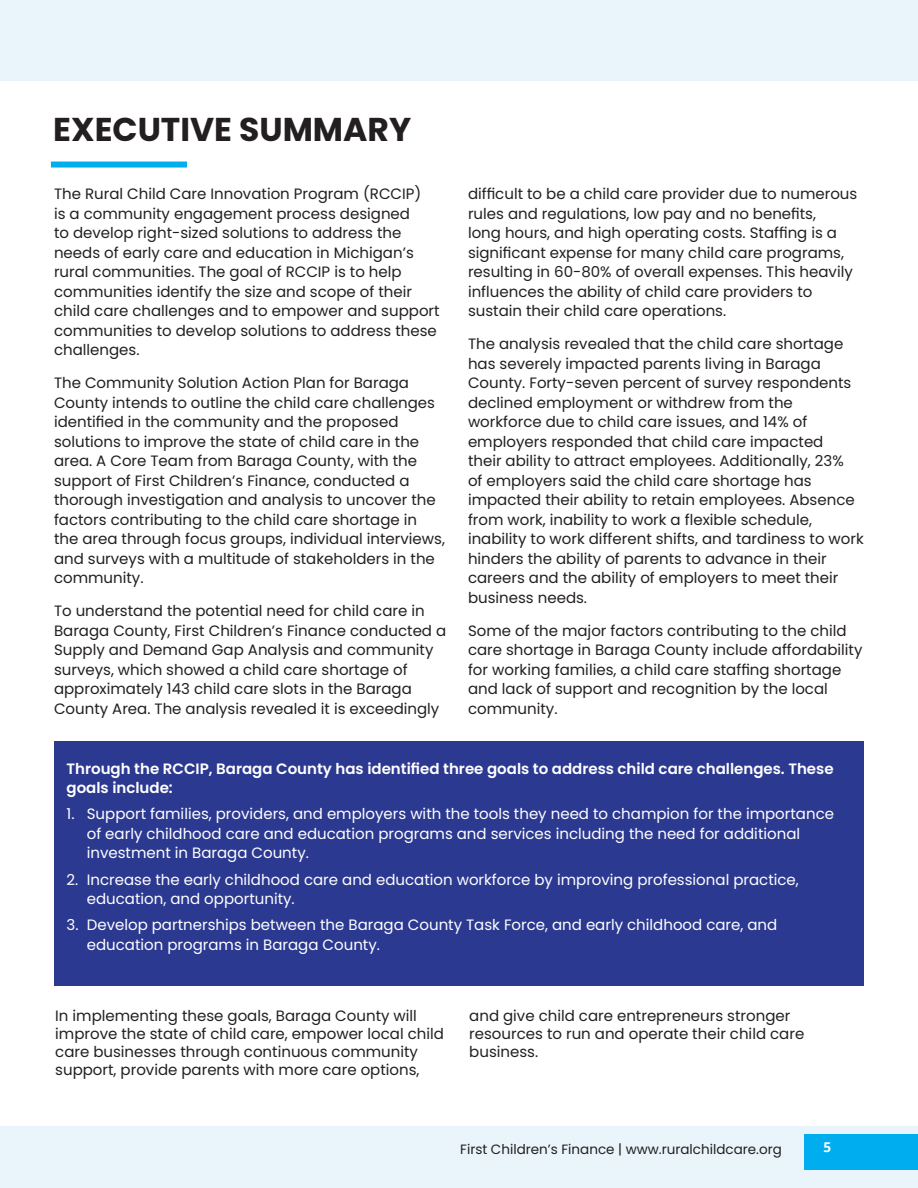
<style>
.page{position:relative;width:918px;height:1188px;background:#fff}
.page>*{position:absolute;margin:0;border:0;box-sizing:border-box;transform-origin:0 0}
.t1{font:700 33px "Poppins";color:#231f20}
.t2{font:15px/19.5px "Poppins";color:#231f20}
.t3{font:15px/19.5px "Poppins";color:#fff}
.t4{font:600 15px/19.5px "Poppins";color:#fff}
.t5{font:13.5px "Poppins";color:#231f20}
.t6{font:700 13.5px "Open Sans";color:#fff}
</style>
<div class="page">
<div style="left:0;top:0;width:918px;height:81px;background:#eaf4fb"></div>
<div style="left:0;top:1126px;width:918px;height:62px;background:#eaf4fb"></div>
<div style="left:804px;top:1134px;width:114px;height:35px;background:#00aeef"></div>
<div style="left:54px;top:741px;width:810px;height:245px;background:#2c3991"></div>
<div style="left:51px;top:162px;width:136px;height:6px;background:#00aeef"></div>
<p class="t1" style="left:53px;top:110px;width:360px">EXECUTIVE SUMMARY</p>
<p class="t2" style="left:54px;top:185px;width:387px">The Rural Child Care Innovation Program (RCCIP)<br>is a community engagement process designed<br>to develop right-sized solutions to address the needs of early care and education in Michigan’s rural communities. The goal of RCCIP is to help communities identify the size and scope of their child care challenges and to empower and support communities to develop solutions to address these challenges.</p>
<p class="t2" style="left:54px;top:374px;width:393px">The Community Solution Action Plan for Baraga County intends to outline the child care challenges identified in the community and the proposed solutions to improve the state of child care in the area. A Core Team from Baraga County, with the support of First Children’s Finance, conducted a thorough investigation and analysis to uncover the factors contributing to the child care shortage in the area through focus groups, individual interviews, and surveys with a multitude of stakeholders in the community.</p>
<p class="t2" style="left:54px;top:602px;width:394px">To understand the potential need for child care in Baraga County, First Children’s Finance conducted a Supply and Demand Gap Analysis and community surveys, which showed a child care shortage of approximately 143 child care slots in the Baraga County Area. The analysis revealed it is exceedingly</p>
<p class="t2" style="left:468px;top:185px;width:391px">difficult to be a child care provider due to numerous rules and regulations, low pay and no benefits,<br>long hours, and high operating costs. Staffing is a significant expense for many child care programs, resulting in 60-80% of overall expenses. This heavily influences the ability of child care providers to sustain their child care operations.</p>
<p class="t2" style="left:468px;top:335px;width:397px">The analysis revealed that the child care shortage has severely impacted parents living in Baraga County. Forty-seven percent of survey respondents declined employment or withdrew from the workforce due to child care issues, and 14% of employers responded that child care impacted<br>their ability to attract employees. Additionally, 23%<br>of employers said the child care shortage has impacted their ability to retain employees. Absence from work, inability to work a flexible schedule, inability to work different shifts, and tardiness to work hinders the ability of parents to advance in their careers and the ability of employers to meet their business needs.</p>
<p class="t2" style="left:468px;top:621px;width:396px">Some of the major factors contributing to the child care shortage in Baraga County include affordability for working families, a child care staffing shortage and lack of support and recognition by the local community.</p>
<p class="t4" style="left:67px;top:759px;width:769px">Through the RCCIP, Baraga County has identified three goals to address child care challenges. These goals include:</p>
<p class="t3" style="left:87px;top:804px;width:749px;text-indent:-20px">1. Support families, providers, and employers with the tools they need to champion for the importance of early childhood care and education programs and services including the need for additional investment in Baraga County.</p>
<p class="t3" style="left:87px;top:870px;width:714px;text-indent:-20px">2. Increase the early childhood care and education workforce by improving professional practice, education, and opportunity.</p>
<p class="t3" style="left:87px;top:915px;width:692px;text-indent:-20px">3. Develop partnerships between the Baraga County Task Force, and early childhood care, and education programs in Baraga County.</p>
<p class="t2" style="left:55px;top:1007px;width:390px;line-height:18px">In implementing these goals, Baraga County will improve the state of child care, empower local child care businesses through continuous community support, provide parents with more care options,</p>
<p class="t2" style="left:469px;top:1007px;width:337px;line-height:18px">and give child care entrepreneurs stronger resources to run and operate their child care business.</p>
<p class="t5" style="left:460px;top:1141px;width:323px">First Children’s Finance | www.ruralchildcare.org</p>
<p class="t6" style="left:824px;top:1138px;width:9px">5</p>
</div>
